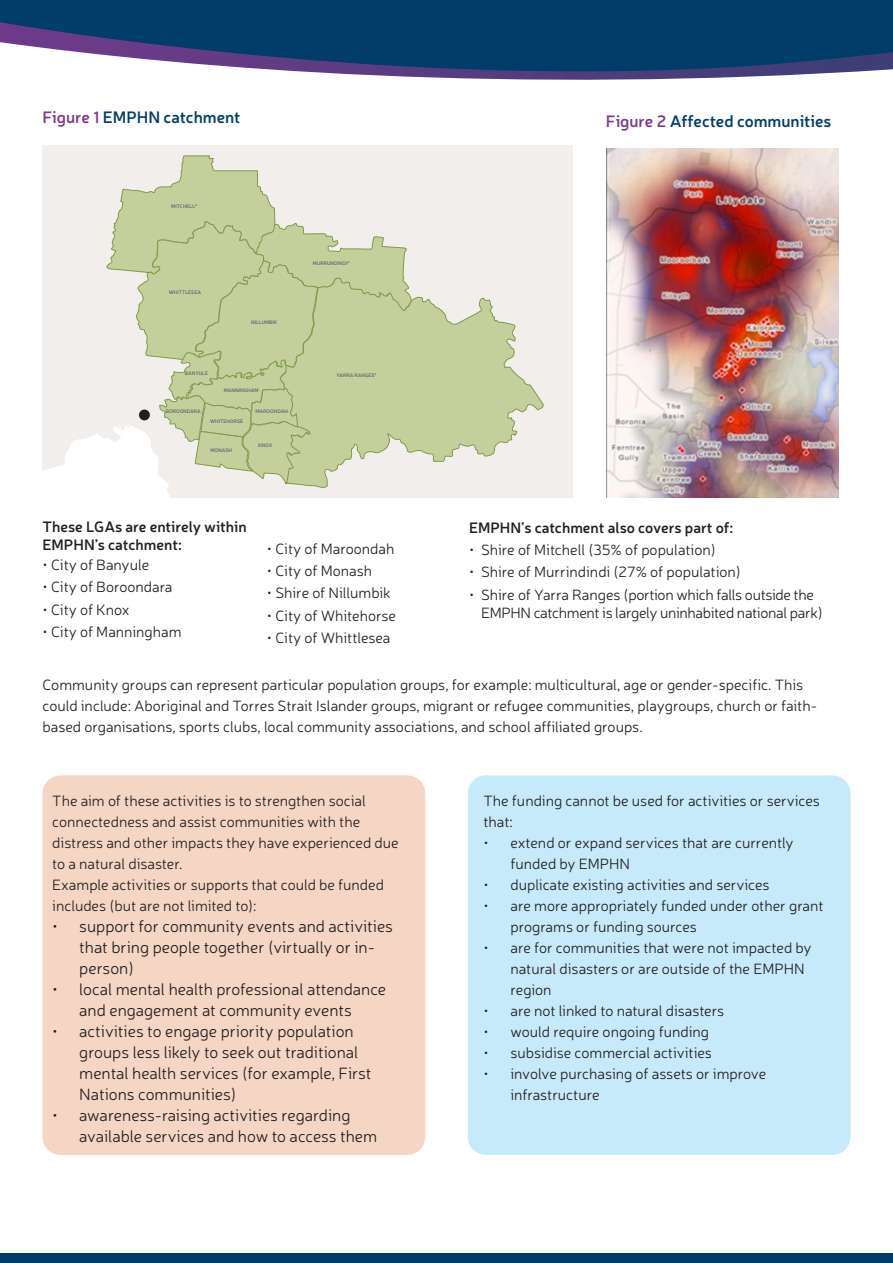
<style>
.page{position:relative;width:893px;height:1263px;background:#fff}
.page>*{position:absolute;margin:0;border:0;box-sizing:border-box;transform-origin:0 0}
.t1{font:300 16.5px/21px "Neris";color:#231f20}
.t2{font:600 16.5px "Neris";color:#003d69}
.t3{font:300 15px/21px "Neris";color:#231f20}
.t4{font:300 15px/18px "Neris";letter-spacing:-.02em;color:#231f20}
.t5{font:600 15px/18px "Neris";color:#231f20}
.t6{font:600 5.1px "Neris";color:#5a6670}
.s1{color:#7c3890}
</style>
<div class="page">
<svg style="left:0;top:0;width:893px;height:80px;background:#2c537e"></svg>
<div style="left:0;top:1253px;width:893px;height:10px;background:#003d69"></div>
<img style="left:606px;top:149px;width:233px;height:348px">
<div style="left:43px;top:775px;width:382px;height:380px;background:#f5d6c4;border-radius:18px"></div>
<div style="left:468px;top:775px;width:382px;height:380px;background:#c6eafa;border-radius:18px"></div>
<div style="left:43px;top:145px;width:529px;height:352px;background:#f1eeeb"></div>
<svg style="left:280px;top:275px;width:264px;height:214px;background:#d8ddc0"></svg>
<svg style="left:106px;top:155px;width:306px;height:331px;background:#d0d7b3"></svg>
<p class="t2" style="left:43px;top:106px;width:199px"><span class="s1">Figure 1</span> EMPHN catchment</p>
<p class="t6" style="left:171px;top:203px;width:28px">MITCHELL*</p>
<p class="t6" style="left:169px;top:289px;width:34px">WHITTLESEA</p>
<p class="t6" style="left:185px;top:370px;width:25px">BANYULE</p>
<p class="t6" style="left:251px;top:319px;width:28px">NILLUMBIK</p>
<p class="t6" style="left:166px;top:407px;width:37px">BOROONDARA</p>
<p class="t6" style="left:224px;top:387px;width:36px">MANNINGHAM</p>
<p class="t6" style="left:255px;top:407px;width:34px">MAROONDAH</p>
<p class="t6" style="left:258px;top:442px;width:15px">KNOX</p>
<p class="t6" style="left:210px;top:418px;width:34px">WHITEHORSE</p>
<p class="t6" style="left:210px;top:447px;width:23px">MONASH</p>
<p class="t6" style="left:313px;top:260px;width:38px">MURRUNDINDI*</p>
<p class="t6" style="left:336px;top:372px;width:42px">YARRA RANGES*</p>
<p class="t5" style="left:43px;top:516px;width:206px">These LGAs are entirely within<br>EMPHN’s catchment:</p>
<p class="t3" style="left:43px;top:554px;width:108px">• City of Banyule</p>
<p class="t3" style="left:43px;top:576px;width:132px">• City of Boroondara</p>
<p class="t3" style="left:43px;top:598px;width:89px">• City of Knox</p>
<p class="t3" style="left:43px;top:621px;width:141px">• City of Manningham</p>
<p class="t3" style="left:267px;top:538px;width:129px">• City of Maroondah</p>
<p class="t3" style="left:267px;top:560px;width:107px">• City of Monash</p>
<p class="t3" style="left:267px;top:582px;width:125px">• Shire of Nillumbik</p>
<p class="t3" style="left:267px;top:604px;width:131px">• City of Whitehorse</p>
<p class="t3" style="left:267px;top:627px;width:125px">• City of Whittlesea</p>
<p class="t2" style="left:606px;top:110px;width:227px"><span class="s1">Figure 2</span> Affected communities</p>
<p class="t5" style="left:469px;top:518px;width:266px">EMPHN’s catchment also covers part of:</p>
<p class="t3" style="left:469px;top:539px;width:248px">• Shire of Mitchell (35% of population)</p>
<p class="t3" style="left:469px;top:561px;width:273px">• Shire of Murrindindi (27% of population)</p>
<p class="t4" style="left:481px;top:585px;width:343px;text-indent:-12px">• Shire of Yarra Ranges (portion which falls outside the<br>EMPHN catchment is largely uninhabited national park)</p>
<p class="t3" style="left:43px;top:674px;width:776px">Community groups can represent particular population groups, for example: multicultural, age or gender-specific. This could include: Aboriginal and Torres Strait Islander groups, migrant or refugee communities, playgroups, church or faith&shy;based organisations, sports clubs, local community associations, and school affiliated groups.</p>
<p class="t3" style="left:52px;top:790px;width:348px">The aim of these activities is to strengthen social connectedness and assist communities with the distress and other impacts they have experienced due to a natural disaster.</p>
<p class="t3" style="left:52px;top:874px;width:333px">Example activities or supports that could be funded includes (but are not limited to):</p>
<p class="t1" style="left:79px;top:915px;width:315px;text-indent:-27px">• support for community events and activities that bring people together (virtually or in&shy;person)</p>
<p class="t1" style="left:52px;top:978px;width:335px;text-align:center">• local mental health professional attendance and engagement at community events</p>
<p class="t1" style="left:79px;top:1020px;width:294px;text-indent:-27px">• activities to engage priority population groups less likely to seek out traditional mental health services (for example, First Nations communities)</p>
<p class="t1" style="left:79px;top:1104px;width:299px;text-indent:-27px">• awareness-raising activities regarding available services and how to access them</p>
<p class="t3" style="left:483px;top:790px;width:338px">The funding cannot be used for activities or services that:</p>
<p class="t3" style="left:510px;top:832px;width:285px;text-indent:-27px">• extend or expand services that are currently funded by EMPHN</p>
<p class="t3" style="left:483px;top:874px;width:288px">• duplicate existing activities and services</p>
<p class="t3" style="left:510px;top:895px;width:314px;text-indent:-27px">• are more appropriately funded under other grant programs or funding sources</p>
<p class="t3" style="left:510px;top:937px;width:303px;text-indent:-27px">• are for communities that were not impacted by natural disasters or are outside of the EMPHN region</p>
<p class="t3" style="left:483px;top:1000px;width:242px">• are not linked to natural disasters</p>
<p class="t3" style="left:483px;top:1021px;width:227px">• would require ongoing funding</p>
<p class="t3" style="left:483px;top:1042px;width:230px">• subsidise commercial activities</p>
<p class="t3" style="left:510px;top:1063px;width:257px;text-indent:-27px">• involve purchasing of assets or improve infrastructure</p>
</div>
